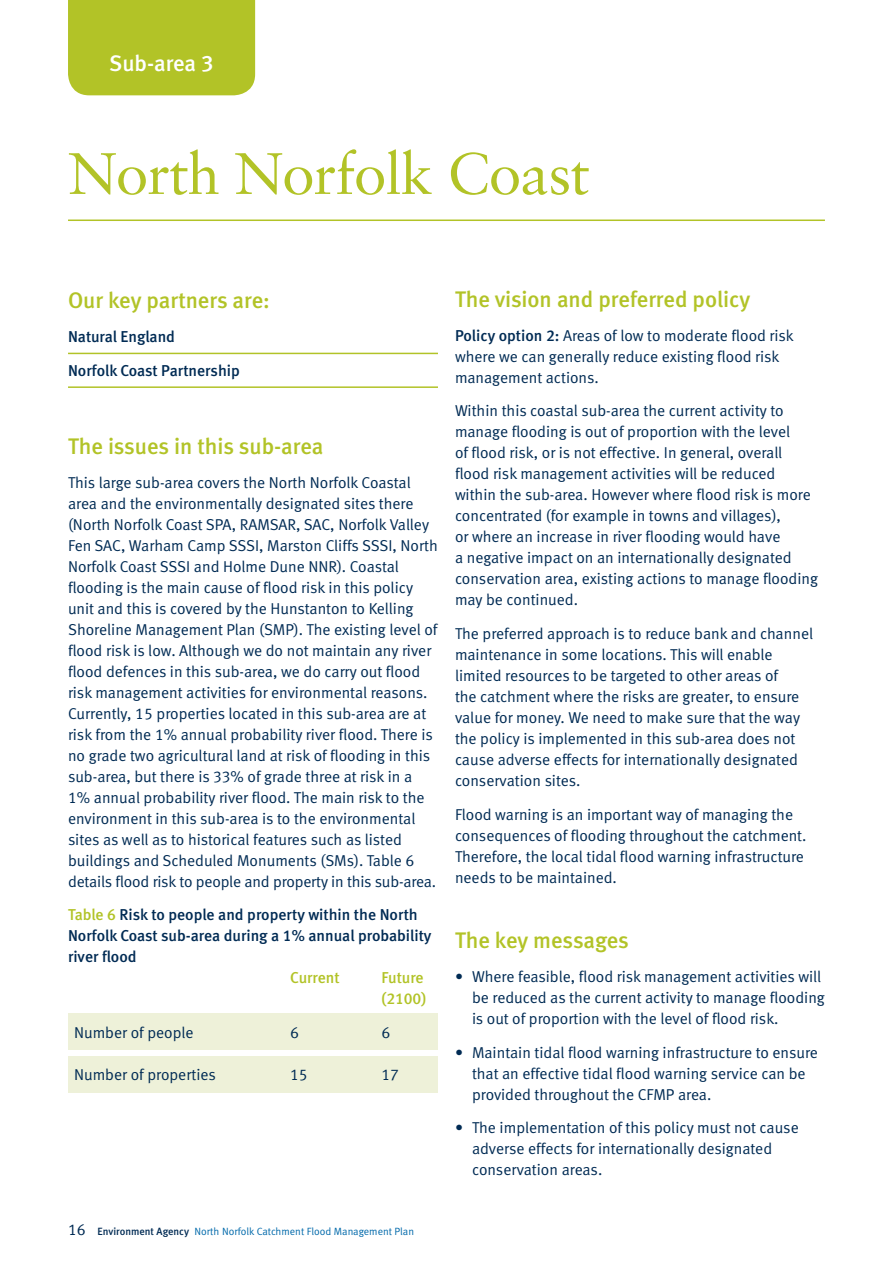
<style>
.page{position:relative;width:893px;height:1263px;background:#fff}
.page>*{position:absolute;margin:0;border:0;box-sizing:border-box;transform-origin:0 0}
.t1{font:58.5px "EA Sabon";letter-spacing:-.015em;color:#b2c327}
.t2{font:500 22.5px "EA Meta";color:#b2c327}
.t3{font:500 22.5px "EA Meta";letter-spacing:-.005em;color:#fff}
.t4{font:15.75px/21px "EA Meta Normal";color:#002b54}
.t5{font:500 15.75px/21px "EA Meta";color:#002b54}
.t6{font:500 15.75px/21px "EA Meta";color:#b2c327}
.t7{font:10.5px "EA Meta Normal";color:#0069aa}
.s1{color:#b2c327}
.s2{font-family:"EA Meta";font-weight:500}
.s3{font-size:15.75px;color:#002b54}
.s4{font-family:"EA Meta";font-weight:500;color:#002b54}
</style>
<div class="page">
<div style="left:68px;top:1013px;width:370px;height:37px;background:#eef1d9"></div>
<div style="left:68px;top:1056px;width:370px;height:37px;background:#eef1d9"></div>
<hr style="left:68px;top:219px;width:757px;height:2px;background:#b2c327">
<div style="left:68px;top:0;width:187px;height:95px;background:#b2c327"></div>
<hr style="left:68px;top:353px;width:370px;height:1px;background:#b2c327">
<hr style="left:68px;top:386px;width:370px;height:2px;background:#b2c327">
<h2 class="t3" style="left:109px;top:50px;width:106px">Sub-area 3</h2>
<h1 class="t1" style="left:68px;top:139px;width:523px">North Norfolk Coast</h1>
<h2 class="t2" style="left:68px;top:287px;width:203px">Our key partners are:</h2>
<p class="t5" style="left:68px;top:320px;width:173px;line-height:33.8px">Natural England<br>Norfolk Coast Partnership</p>
<h2 class="t2" style="left:68px;top:433px;width:257px">The issues in this sub-area</h2>
<p class="t4" style="left:68px;top:471px;width:371px">This large sub-area covers the North Norfolk Coastal area and the environmentally designated sites there (North Norfolk Coast SPA, RAMSAR, SAC, Norfolk Valley Fen SAC, Warham Camp SSSI, Marston Cliffs SSSI, North Norfolk Coast SSSI and Holme Dune NNR). Coastal flooding is the main cause of flood risk in this policy unit and this is covered by the Hunstanton to Kelling Shoreline Management Plan (SMP). The existing level of flood risk is low. Although we do not maintain any river flood defences in this sub-area, we do carry out flood risk management activities for environmental reasons.<br>Currently, 15 properties located in this sub-area are at risk from the 1% annual probability river flood. There is no grade two agricultural land at risk of flooding in this sub-area, but there is 33% of grade three at risk in a 1% annual probability river flood. The main risk to the environment in this sub-area is to the environmental sites as well as to historical features such as listed buildings and Scheduled Monuments (SMs). Table 6 details flood risk to people and property in this sub-area.</p>
<p class="t5" style="left:68px;top:904px;width:365px"><span class="s1">Table 6</span> Risk to people and property within the North<br>Norfolk Coast sub-area during a 1% annual probability river flood</p>
<p class="t6" style="left:290px;top:967px;width:51px">Current</p>
<p class="t6" style="left:382px;top:967px;width:46px">Future (2100)</p>
<p class="t4" style="left:74px;top:1022px;width:121px">Number of people</p>
<p class="t4" style="left:290px;top:1022px;width:10px">6</p>
<p class="t4" style="left:382px;top:1022px;width:10px">6</p>
<p class="t4" style="left:74px;top:1064px;width:143px">Number of properties</p>
<p class="t4" style="left:290px;top:1064px;width:19px">15</p>
<p class="t4" style="left:382px;top:1064px;width:19px">17</p>
<h2 class="t2" style="left:455px;top:286px;width:297px">The vision and preferred policy</h2>
<p class="t4" style="left:455px;top:324px;width:340px"><span class="s2">Policy option 2:</span> Areas of low to moderate flood risk where we can generally reduce existing flood risk management actions.</p>
<p class="t4" style="left:455px;top:400px;width:365px">Within this coastal sub-area the current activity to manage flooding is out of proportion with the level<br>of flood risk, or is not effective. In general, overall flood risk management activities will be reduced within the sub-area. However where flood risk is more concentrated (for example in towns and villages),<br>or where an increase in river flooding would have<br>a negative impact on an internationally designated conservation area, existing actions to manage flooding may be continued.</p>
<p class="t4" style="left:455px;top:623px;width:360px">The preferred approach is to reduce bank and channel maintenance in some locations. This will enable limited resources to be targeted to other areas of<br>the catchment where the risks are greater, to ensure value for money. We need to make sure that the way the policy is implemented in this sub-area does not cause adverse effects for internationally designated conservation sites.</p>
<p class="t4" style="left:455px;top:804px;width:353px">Flood warning is an important way of managing the consequences of flooding throughout the catchment.<br>Therefore, the local tidal flood warning infrastructure needs to be maintained.</p>
<h2 class="t2" style="left:455px;top:927px;width:175px">The key messages</h2>
<p class="t4" style="left:472px;top:966px;width:354px;text-indent:-17px">• Where feasible, flood risk management activities will be reduced as the current activity to manage flooding is out of proportion with the level of flood risk.</p>
<p class="t4" style="left:472px;top:1041px;width:347px;text-indent:-17px">• Maintain tidal flood warning infrastructure to ensure that an effective tidal flood warning service can be provided throughout the CFMP area.</p>
<p class="t4" style="left:472px;top:1117px;width:328px;text-indent:-17px">• The implementation of this policy must not cause adverse effects for internationally designated conservation areas.</p>
<p class="t7" style="left:68px;top:1225px;width:348px"><span class="s3">16</span> <span class="s4">Environment Agency</span> North Norfolk Catchment Flood Management Plan</p>
</div>
